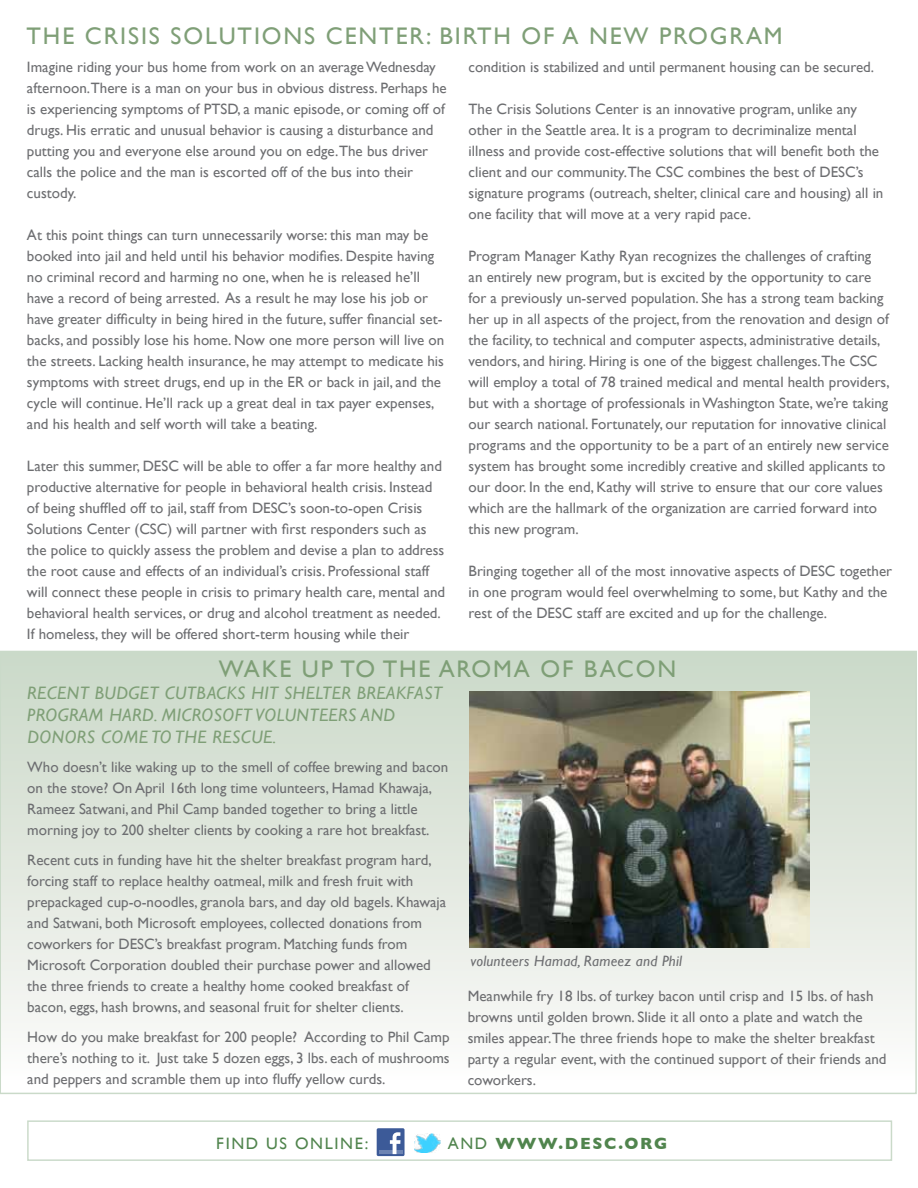
<style>
.page{position:relative;width:918px;height:1188px;background:#fff}
.page>*{position:absolute;margin:0;border:0;box-sizing:border-box;transform-origin:0 0}
.t1{font:24px "Gill Sans";letter-spacing:.08em;color:#7f9f77}
.t2{font:italic 18px/21.6px "Gill Sans";letter-spacing:.025em;color:#7f9f77}
.t3{font:700 16.5px "Gill Sans";letter-spacing:.1em;color:#50844d}
.t4{font:16.5px "Gill Sans";letter-spacing:.1em;color:#50844d}
.t5{font:15px/21px "Gill Sans";color:#6d6e71}
.t6{font:italic 15px "Gill Sans";color:#6d6e71}
.s1{font-weight:400}
</style>
<div class="page">
<div style="left:377px;top:1128px;width:28px;height:28px;background:#3c5a98;border-radius:2px"></div>
<hr style="left:379px;top:1150px;width:24px;height:4px;background:#6d84b3">
<svg style="left:390px;top:1132px;width:10px;height:22px"></svg>
<img style="left:414px;top:1133px;width:26px;height:20px">
<div style="left:0;top:651px;width:916px;height:442px;background:linear-gradient(to bottom,#c9d7c7,#fdfcfc)"></div>
<img style="left:470px;top:691px;width:339px;height:256px">
<h1 class="t1" style="left:27px;top:22px;width:453px">Th e Crisis Solutions Center: Birth</h1>
<h1 class="t1" style="left:521px;top:22px;width:259px">of a New Program</h1>
<p class="t5" style="left:27px;top:56px;width:421px">Imagine riding your bus home from work on an average Wednesday afternoon.There is a man on your bus in obvious distress. Perhaps he is experiencing symptoms of PTSD, a manic episode, or coming off of drugs. His erratic and unusual behavior is causing a disturbance and putting you and everyone else around you on edge.The bus driver calls the police and the man is escorted off of the bus into their custody.</p>
<p class="t5" style="left:27px;top:224px;width:419px">At this point things can turn unnecessarily worse: this man may be booked into jail and held until his behavior modifies. Despite having no criminal record and harming no one, when he is released he’ll have a record of being arrested. As a result he may lose his job or have greater difficulty in being hired in the future, suffer financial set&shy;backs, and possibly lose his home. Now one more person will live on the streets. Lacking health insurance, he may attempt to medicate his symptoms with street drugs, end up in the ER or back in jail, and the cycle will continue. He’ll rack up a great deal in tax payer expenses, and his health and self worth will take a beating.</p>
<p class="t5" style="left:27px;top:455px;width:420px">Later this summer, DESC will be able to offer a far more healthy and productive alternative for people in behavioral health crisis. Instead of being shuffled off to jail, staff from DESC’s soon-to-open Crisis Solutions Center (CSC) will partner with first responders such as the police to quickly assess the problem and devise a plan to address the root cause and effects of an individual’s crisis. Professional staff will connect these people in crisis to primary health care, mental and behavioral health services, or drug and alcohol treatment as needed.<br>If homeless, they will be offered short-term housing while their</p>
<p class="t5" style="left:469px;top:56px;width:407px">condition is stabilized and until permanent housing can be secured.</p>
<p class="t5" style="left:469px;top:98px;width:416px">The Crisis Solutions Center is an innovative program, unlike any other in the Seattle area. It is a program to decriminalize mental illness and provide cost-effective solutions that will benefit both the client and our community.The CSC combines the best of DESC’s signature programs (outreach, shelter, clinical care and housing) all in one facility that will move at a very rapid pace.</p>
<p class="t5" style="left:469px;top:245px;width:423px">Program Manager Kathy Ryan recognizes the challenges of crafting<br>an entirely new program, but is excited by the opportunity to care for a previously un-served population. She has a strong team backing her up in all aspects of the project, from the renovation and design of the facility, to technical and computer aspects, administrative details, vendors, and hiring. Hiring is one of the biggest challenges.The CSC will employ a total of 78 trained medical and mental health providers, but with a shortage of professionals in Washington State, we’re taking our search national. Fortunately, our reputation for innovative clinical programs and the opportunity to be a part of an entirely new service system has brought some incredibly creative and skilled applicants to our door. In the end, Kathy will strive to ensure that our core values which are the hallmark of the organization are carried forward into this new program.</p>
<p class="t5" style="left:469px;top:560px;width:425px">Bringing together all of the most innovative aspects of DESC together in one program would feel overwhelming to some, but Kathy and the rest of the DESC staff are excited and up for the challenge.</p>
<h1 class="t1" style="left:219px;top:655px;width:459px">Wake up to th e Aroma of Bacon</h1>
<p class="t2" style="left:27px;top:683px;width:417px">RECENT BUDGET CUTBACKS HIT SHELTER BREAKFAST<br>PROGRAM HARD. MICROSOFT VOLUNTEERS AND<br>DONORS COME TO THE RESCUE.</p>
<p class="t5" style="left:27px;top:757px;width:423px">Who doesn’t like waking up to the smell of coffee brewing and bacon on the stove? On April 16th long time volunteers, Hamad Khawaja, Rameez Satwani, and Phil Camp banded together to bring a little morning joy to 200 shelter clients by cooking a rare hot breakfast.</p>
<p class="t5" style="left:27px;top:849px;width:421px">Recent cuts in funding have hit the shelter breakfast program hard, forcing staff to replace healthy oatmeal, milk and fresh fruit with prepackaged cup-o-noodles, granola bars, and day old bagels. Khawaja and Satwani, both Microsoft employees, collected donations from coworkers for DESC’s breakfast program. Matching funds from Microsoft Corporation doubled their purchase power and allowed the three friends to create a healthy home cooked breakfast of bacon, eggs, hash browns, and seasonal fruit for shelter clients.</p>
<p class="t5" style="left:27px;top:1026px;width:424px;text-align:justify">How do you make breakfast for 200 people? According to Phil Camp there’s nothing to it. Just take 5 dozen eggs, 3 lbs. each of mushrooms and peppers and scramble them up into fluffy yellow curds.</p>
<p class="t6" style="left:471px;top:952px;width:213px">VOLUNTEERS HAMAD, RAMEEZ AND PHIL</p>
<p class="t5" style="left:468px;top:986px;width:420px">Meanwhile fry 18 lbs. of turkey bacon until crisp and 15 lbs. of hash browns until golden brown. Slide it all onto a plate and watch the smiles appear.The three friends hope to make the shelter breakfast party a regular event, with the continued support of their friends and coworkers.</p>
<p class="t4" style="left:216px;top:1133px;width:154px">find us online:</p>
<p class="t3" style="left:448px;top:1133px;width:221px"><span class="s1">and</span> WWW.DESC.ORG</p>
</div>
